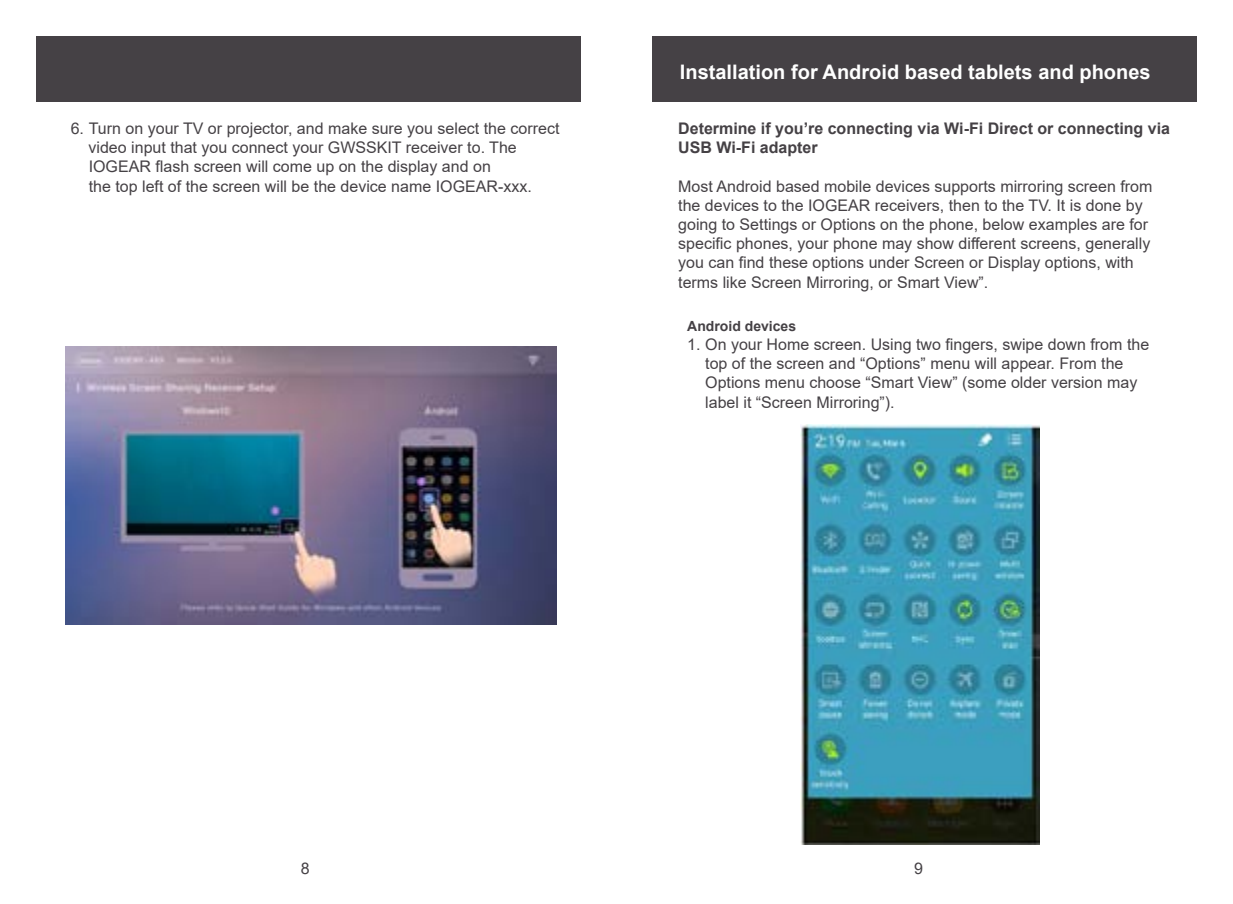
<style>
.page{position:relative;width:1233px;height:904px;background:#fff}
.page>*{position:absolute;margin:0;border:0;box-sizing:border-box;transform-origin:0 0}
.t1{font:700 20px "Arial";color:#fff}
.t2{font:16px/19.2px "Arial";color:#454145}
.t3{font:700 16px/19.2px "Arial";color:#454145}
.t4{font:700 14px "Arial";color:#454145}
</style>
<div class="page">
<div style="left:36px;top:36px;width:544px;height:66px;background:#454145"></div>
<div style="left:652px;top:36px;width:544px;height:66px;background:#454145"></div>
<img style="left:65px;top:346px;width:491px;height:278px">
<img style="left:800px;top:424px;width:239px;height:420px">
<p class="t1" style="left:679px;top:58px;width:472px">Installation for Android based tablets and phones</p>
<p class="t2" style="left:88px;top:119px;width:472px;text-indent:-18px">6. Turn on your TV or projector, and make sure you select the correct video input that you connect your GWSSKIT receiver to. The IOGEAR flash screen will come up on the display and on<br>the top left of the screen will be the device name IOGEAR-xxx.</p>
<p class="t3" style="left:678px;top:119px;width:493px">Determine if you’re connecting via Wi-Fi Direct or connecting via<br>USB Wi-Fi adapter</p>
<p class="t2" style="left:678px;top:176px;width:475px">Most Android based mobile devices supports mirroring screen from the devices to the IOGEAR receivers, then to the TV. It is done by going to Settings or Options on the phone, below examples are for specific phones, your phone may show different screens, generally you can find these options under Screen or Display options, with terms like Screen Mirroring, or Smart View”.</p>
<p class="t4" style="left:687px;top:316px;width:110px">Android devices</p>
<p class="t2" style="left:705px;top:335px;width:445px;text-indent:-18px">1. On your Home screen. Using two fingers, swipe down from the top of the screen and “Options” menu will appear. From the Options menu choose “Smart View” (some older version may label it “Screen Mirroring”).</p>
<p class="t2" style="left:301px;top:859px;width:10px">8</p>
<p class="t2" style="left:914px;top:859px;width:10px">9</p>
</div>
